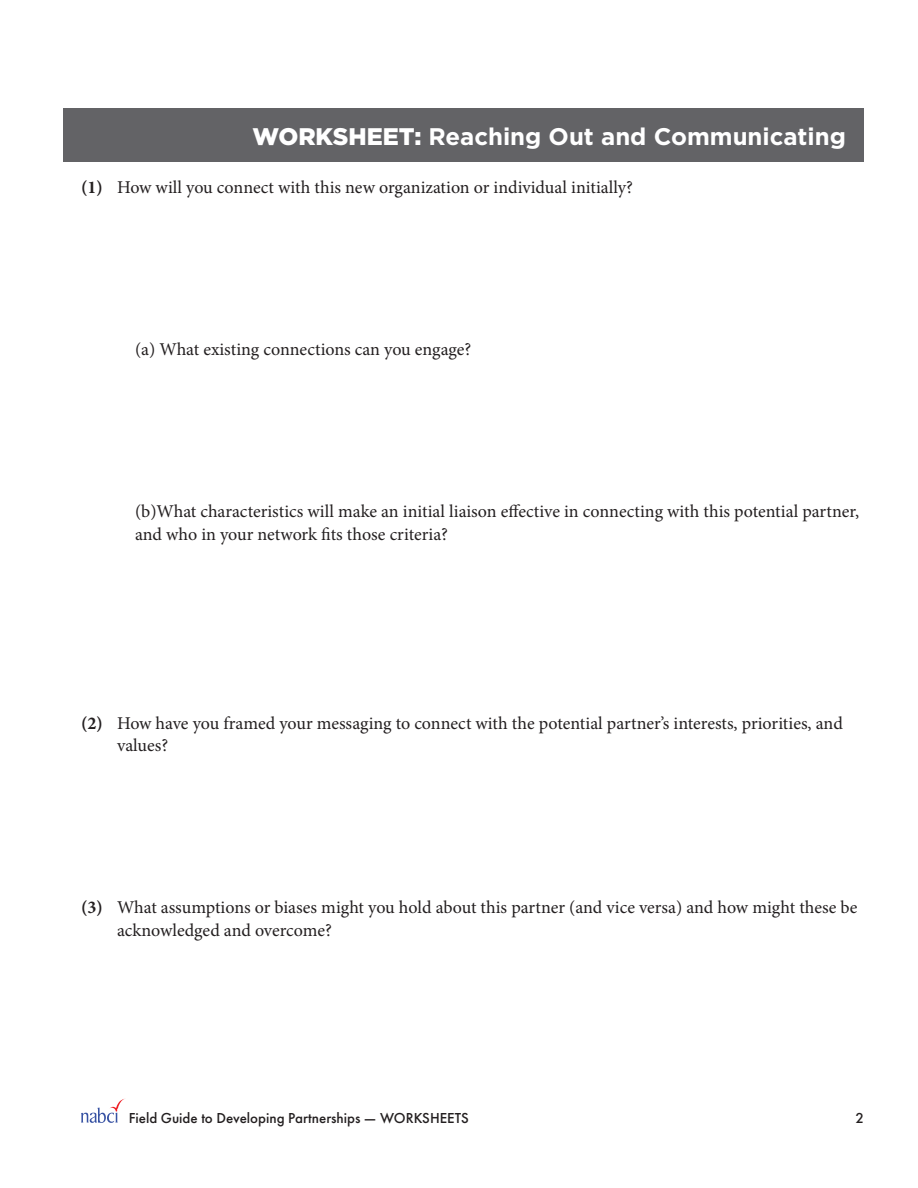
<style>
.page{position:relative;width:918px;height:1188px;background:#fff}
.page>*{position:absolute;margin:0;border:0;box-sizing:border-box;transform-origin:0 0}
.Heading_1_RIGHT__H1{font:700 24px "Gotham";color:#fff}
.Numbered_indent_cont{font:18px/22.5px "Minion Pro";color:#231f20}
.Questions_indent__P{font:18px/22.5px "Minion Pro";color:#231f20}
.t1{font:500 15px "Futura PT";color:#231f20}
.s1{font-weight:900}
.s2{font-weight:700}
</style>
<div class="page">
<div style="left:63px;top:108px;width:801px;height:54px;background:#636366"></div>
<svg style="left:81px;top:1098px;width:44px;height:25px"></svg>
<h1 class="Heading_1_RIGHT__H1" style="left:253px;top:120px;width:595px"><span class="s1">WORKSHEET:</span> Reaching Out and Communicating</h1>
<p class="Numbered_indent_cont" style="left:81px;top:176px;width:554px"><span class="s2">(1)</span> How will you connect with this new organization or individual initially?</p>
<p class="Questions_indent__P" style="left:135px;top:338px;width:338px">(a) What existing connections can you engage?</p>
<p class="Questions_indent__P" style="left:135px;top:500px;width:726px">(b)What characteristics will make an initial liaison effective in connecting with this potential partner, and who in your network fits those criteria?</p>
<p class="Numbered_indent_cont" style="left:117px;top:712px;width:727px;text-indent:-36px"><span class="s2">(2)</span> How have you framed your messaging to connect with the potential partner’s interests, priorities, and values?</p>
<p class="Numbered_indent_cont" style="left:117px;top:896px;width:742px;text-indent:-36px"><span class="s2">(3)</span> What assumptions or biases might you hold about this partner (and vice versa) and how might these be acknowledged and overcome?</p>
<p class="t1" style="left:129px;top:1109px;width:342px">Field Guide to Developing Partnerships — WORKSHEETS</p>
<p class="t1" style="left:855px;top:1109px;width:10px">2</p>
</div>
